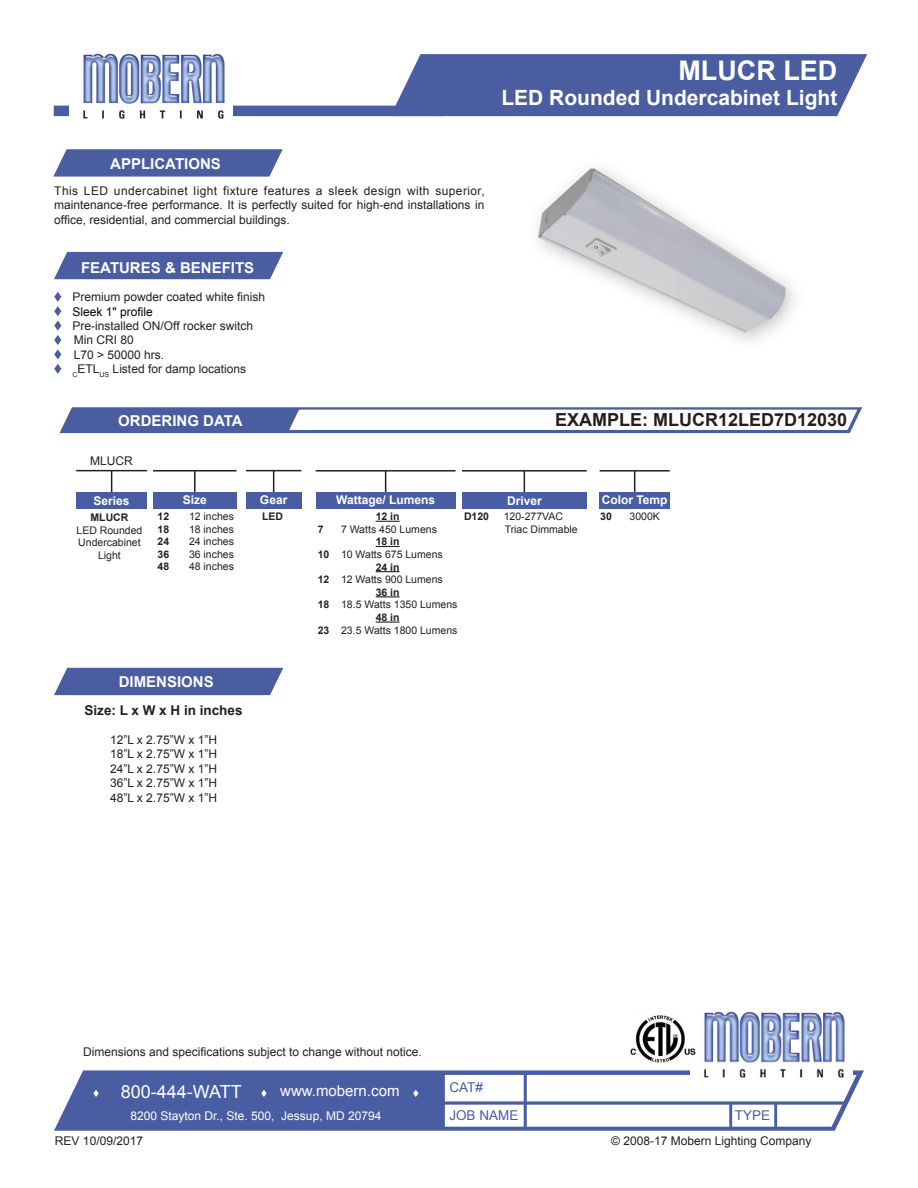
<style>
.page{position:relative;width:918px;height:1188px;background:#fff}
.page>*{position:absolute;margin:0;border:0;box-sizing:border-box;transform-origin:0 0}
.t1{font:700 27px "Arial";color:#fff}
.t2{font:700 21px "Arial";color:#fff}
.t3{font:700 18px "Arial";color:#231f20}
.t4{font:18px "Arial";color:#fff}
.t5{font:700 15px "Arial";color:#fdfdfd}
.t6{font:15px "Arial";color:#fff}
.t7{font:700 13.5px "Arial";color:#231f20}
.t8{font:13.5px "Arial";color:#495da2}
.t9{font:12px/14.4px "Arial";color:#231f20;text-align:justify}
.t10{font:700 12px "Arial";color:#fff}
.t11{font:12px "Arial";color:#fff}
.t12{font:12px "Arial";color:#040503}
.t13{font:10.5px/12.6px "Arial";color:#231f20;text-align:center}
.t14{font:700 10.5px "Arial";color:#231f20}
.s1{color:#4b5da1}
.s2{font-weight:700}
</style>
<div class="page">
<svg style="left:389px;top:54px;width:478px;height:63px;background:#5969a8"></svg>
<div style="left:54px;top:106px;width:389px;height:10px;background:#4b5da1"></div>
<svg style="left:54px;top:292px;width:8px;height:82px"></svg>
<svg style="left:54px;top:251px;width:229px;height:29px;background:#5f6eab"></svg>
<svg style="left:53px;top:149px;width:230px;height:28px;background:#5a6aa8"></svg>
<svg style="left:60px;top:407px;width:802px;height:26px"></svg>
<img style="left:70px;top:53px;width:162px;height:66px">
<svg style="left:54px;top:1070px;width:810px;height:61px;fill:#495da2"></svg>
<img style="left:691px;top:1011px;width:162px;height:71px">
<svg style="left:93px;top:1090px;width:6px;height:7px"></svg>
<svg style="left:261px;top:1090px;width:6px;height:7px"></svg>
<svg style="left:413px;top:1090px;width:5px;height:7px"></svg>
<img style="left:631px;top:1013px;width:65px;height:52px">
<hr style="left:76px;top:470px;width:71px;height:1px;background:#231f20">
<svg style="left:111px;top:471px;width:1px;height:21px"></svg>
<div style="left:76px;top:493px;width:71px;height:16px;background:#495da2"></div>
<hr style="left:316px;top:470px;width:140px;height:2px;background:#231f20">
<svg style="left:385px;top:472px;width:1px;height:20px"></svg>
<div style="left:316px;top:492px;width:140px;height:17px;background:#495da2"></div>
<hr style="left:462px;top:470px;width:125px;height:2px;background:#231f20">
<svg style="left:524px;top:472px;width:1px;height:20px"></svg>
<div style="left:462px;top:492px;width:125px;height:17px;background:#495da2"></div>
<svg style="left:376px;top:521px;width:24px;height:1px"></svg>
<svg style="left:376px;top:546px;width:24px;height:1px"></svg>
<svg style="left:376px;top:571px;width:24px;height:1px"></svg>
<svg style="left:376px;top:596px;width:24px;height:1px"></svg>
<svg style="left:376px;top:622px;width:24px;height:1px"></svg>
<hr style="left:246px;top:470px;width:55px;height:1px;background:#231f20">
<svg style="left:273px;top:471px;width:1px;height:21px"></svg>
<div style="left:246px;top:492px;width:55px;height:17px;background:#495da2"></div>
<hr style="left:600px;top:470px;width:70px;height:2px;background:#231f20">
<svg style="left:634px;top:472px;width:1px;height:20px"></svg>
<div style="left:600px;top:492px;width:70px;height:17px;background:#495da2"></div>
<hr style="left:153px;top:470px;width:84px;height:2px;background:#231f20">
<hr style="left:194px;top:471px;width:2px;height:21px;background:#231f20">
<div style="left:153px;top:492px;width:84px;height:17px;background:#495da2"></div>
<img style="left:537px;top:168px;width:258px;height:173px">
<svg style="left:54px;top:667px;width:229px;height:29px;background:#5e6eab"></svg>
<p class="t5" style="left:110px;top:154px;width:112px">APPLICATIONS</p>
<p class="t9" style="left:54px;top:183px;width:432px">This LED undercabinet light fixture features a sleek design with superior, maintenance-free performance. It is perfectly suited for high-end installations in office, residential, and commercial buildings.</p>
<p class="t5" style="left:81px;top:257px;width:175px">FEATURES &amp; BENEFITS</p>
<p class="t9" style="left:55px;top:290px;width:212px"><span class="s1">▲</span> Premium powder coated white finish</p>
<p class="t12" style="left:55px;top:303px;width:99px"><span class="s1">▲</span> Sleek 1" profile</p>
<p class="t9" style="left:55px;top:319px;width:199px"><span class="s1">▲</span> Pre-installed ON/Off rocker switch</p>
<p class="t9" style="left:55px;top:333px;width:80px"><span class="s1">▲</span> Min CRI 80</p>
<p class="t9" style="left:55px;top:347px;width:111px"><span class="s1">▲</span> L70 &gt; 50000 hrs.</p>
<p class="t9" style="left:55px;top:362px;width:192px"><span class="s1">▲</span> <sub>C</sub>ETL<sub>US</sub> Listed for damp locations</p>
<p class="t1" style="left:678px;top:53px;width:160px">MLUCR LED</p>
<p class="t2" style="left:501px;top:84px;width:338px">LED Rounded Undercabinet Light</p>
<p class="t5" style="left:118px;top:411px;width:126px">ORDERING DATA</p>
<p class="t3" style="left:555px;top:408px;width:294px">EXAMPLE: MLUCR12LED7D12030</p>
<p class="t9" style="left:90px;top:454px;width:44px">MLUCR</p>
<p class="t10" style="left:260px;top:492px;width:29px">Gear</p>
<p class="t14" style="left:262px;top:509px;width:22px">LED</p>
<p class="t10" style="left:183px;top:492px;width:26px">Size</p>
<p class="t10" style="left:94px;top:493px;width:38px">Series</p>
<p class="t10" style="left:336px;top:492px;width:100px">Wattage/ Lumens</p>
<p class="t10" style="left:507px;top:493px;width:36px">Driver</p>
<p class="t13" style="left:189px;top:510px;width:46px">12 inches</p>
<p class="t13" style="left:189px;top:523px;width:46px">18 inches</p>
<p class="t13" style="left:189px;top:535px;width:46px">24 inches</p>
<p class="t13" style="left:189px;top:548px;width:46px">36 inches</p>
<p class="t13" style="left:189px;top:561px;width:46px">48 inches</p>
<p class="t14" style="left:464px;top:509px;width:27px">D120</p>
<p class="t13" style="left:504px;top:510px;width:76px;text-align:left">120-277VAC<br>Triac Dimmable</p>
<p class="t14" style="left:158px;top:509px;width:13px">12</p>
<p class="t14" style="left:158px;top:522px;width:13px">18</p>
<p class="t14" style="left:158px;top:535px;width:13px">24</p>
<p class="t14" style="left:158px;top:547px;width:13px">36</p>
<p class="t14" style="left:158px;top:560px;width:13px">48</p>
<p class="t14" style="left:376px;top:509px;width:25px">12 in</p>
<p class="t14" style="left:91px;top:510px;width:39px">MLUCR</p>
<p class="t13" style="left:77px;top:524px;width:67px">LED Rounded<br>Undercabinet<br>Light</p>
<p class="t14" style="left:318px;top:522px;width:7px">7</p>
<p class="t13" style="left:341px;top:523px;width:97px">7 Watts 450 Lumens</p>
<p class="t14" style="left:376px;top:535px;width:25px">18 in</p>
<p class="t13" style="left:318px;top:548px;width:127px"><span class="s2">10</span> 10 Watts 675 Lumens</p>
<p class="t14" style="left:376px;top:560px;width:25px">24 in</p>
<p class="t13" style="left:318px;top:573px;width:127px"><span class="s2">12</span> 12 Watts 900 Lumens</p>
<p class="t14" style="left:376px;top:585px;width:25px">36 in</p>
<p class="t13" style="left:318px;top:598px;width:141px"><span class="s2">18</span> 18.5 Watts 1350 Lumens</p>
<p class="t14" style="left:376px;top:610px;width:25px">48 in</p>
<p class="t13" style="left:318px;top:624px;width:141px"><span class="s2">23</span> 23.5 Watts 1800 Lumens</p>
<p class="t5" style="left:119px;top:672px;width:97px">DIMENSIONS</p>
<p class="t7" style="left:85px;top:701px;width:160px">Size: L x W x H in inches</p>
<p class="t9" style="left:110px;top:733px;width:108px">12”L x 2.75”W x 1”H</p>
<p class="t9" style="left:110px;top:747px;width:108px">18”L x 2.75”W x 1”H</p>
<p class="t9" style="left:110px;top:761px;width:108px">24”L x 2.75”W x 1”H</p>
<p class="t9" style="left:110px;top:776px;width:108px">36”L x 2.75”W x 1”H</p>
<p class="t9" style="left:110px;top:790px;width:108px">48”L x 2.75”W x 1”H</p>
<p class="t10" style="left:602px;top:491px;width:67px">Color Temp</p>
<p class="t14" style="left:600px;top:509px;width:13px">30</p>
<p class="t13" style="left:630px;top:510px;width:32px">3000K</p>
<p class="t9" style="left:83px;top:1045px;width:340px">Dimensions and specifications subject to change without notice.</p>
<p class="t4" style="left:121px;top:1080px;width:123px">800-444-WATT</p>
<p class="t6" style="left:280px;top:1081px;width:121px">www.mobern.com</p>
<p class="t8" style="left:449px;top:1079px;width:35px">CAT#</p>
<p class="t8" style="left:449px;top:1107px;width:71px">JOB NAME</p>
<p class="t8" style="left:735px;top:1107px;width:37px">TYPE</p>
<p class="t9" style="left:611px;top:1133px;width:202px">© 2008-17 Mobern Lighting Company</p>
<p class="t11" style="left:131px;top:1108px;width:252px">8200 Stayton Dr., Ste. 500, Jessup, MD 20794</p>
<p class="t9" style="left:55px;top:1133px;width:90px">REV 10/09/2017</p>
</div>
